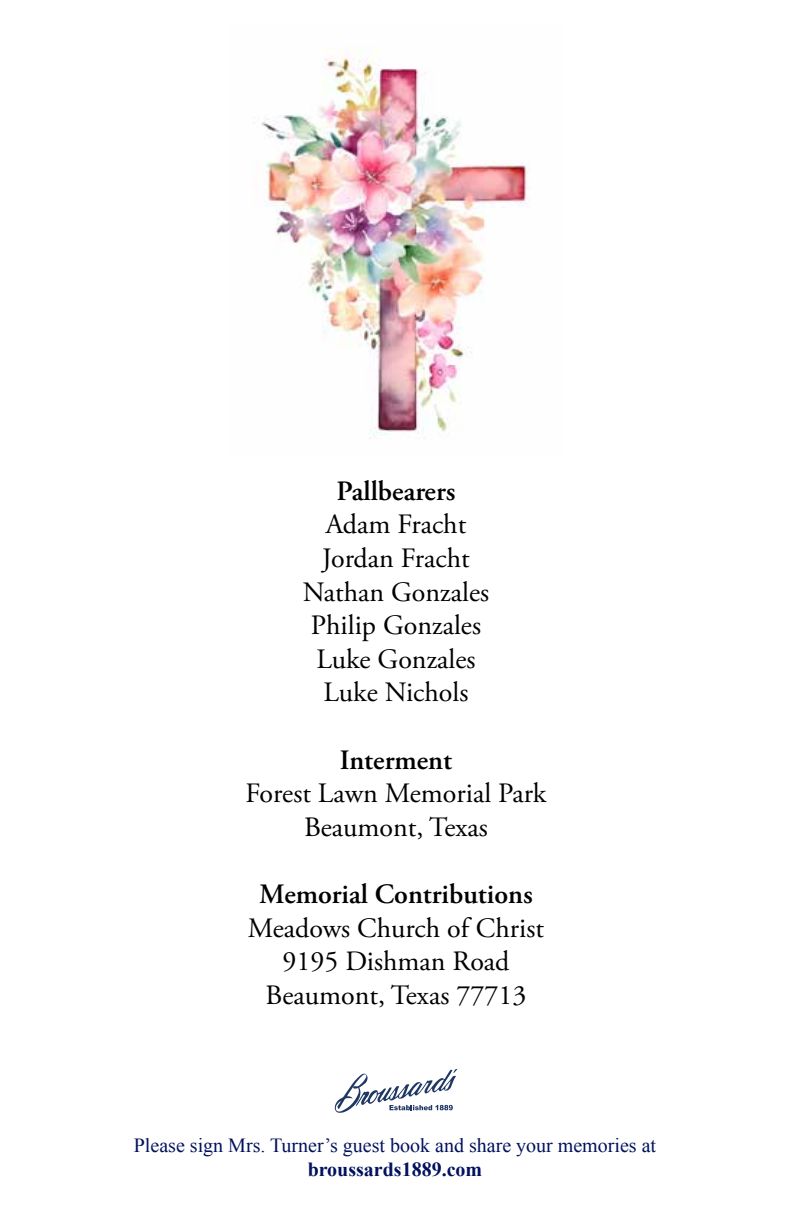
<style>
.page{position:relative;width:792px;height:1224px;background:#fff}
.page>*{position:absolute;margin:0;border:0;box-sizing:border-box;transform-origin:0 0}
.t1{font:28px/33.6px "Adobe Garamond Pro";color:#000;text-align:center}
.t2{font:600 28px "Adobe Garamond Pro";color:#000}
.t3{font:20px "Times New Roman";color:#00115e}
.t4{font:700 20px "Times New Roman";color:#00115e}
</style>
<div class="page">
<img style="left:261px;top:46px;width:269px;height:393px">
<svg style="left:335px;top:1069px;width:122px;height:44px"></svg>
<p class="t2" style="left:336px;top:475px;width:121px">Pallbearers</p>
<p class="t1" style="left:303px;top:509px;width:188px">Adam Fracht<br>Jordan Fracht<br>Nathan Gonzales<br>Philip Gonzales<br>Luke Gonzales<br>Luke Nichols</p>
<p class="t2" style="left:340px;top:744px;width:114px">Interment</p>
<p class="t1" style="left:246px;top:778px;width:302px">Forest Lawn Memorial Park<br>Beaumont, Texas</p>
<p class="t2" style="left:259px;top:878px;width:275px">Memorial Contributions</p>
<p class="t1" style="left:248px;top:912px;width:298px">Meadows Church of Christ<br>9195 Dishman Road<br>Beaumont, Texas 77713</p>
<p class="t3" style="left:134px;top:1132px;width:524px">Please sign Mrs. Turner’s guest book and share your memories at</p>
<p class="t4" style="left:308px;top:1155px;width:176px">broussards1889.com</p>
</div>
